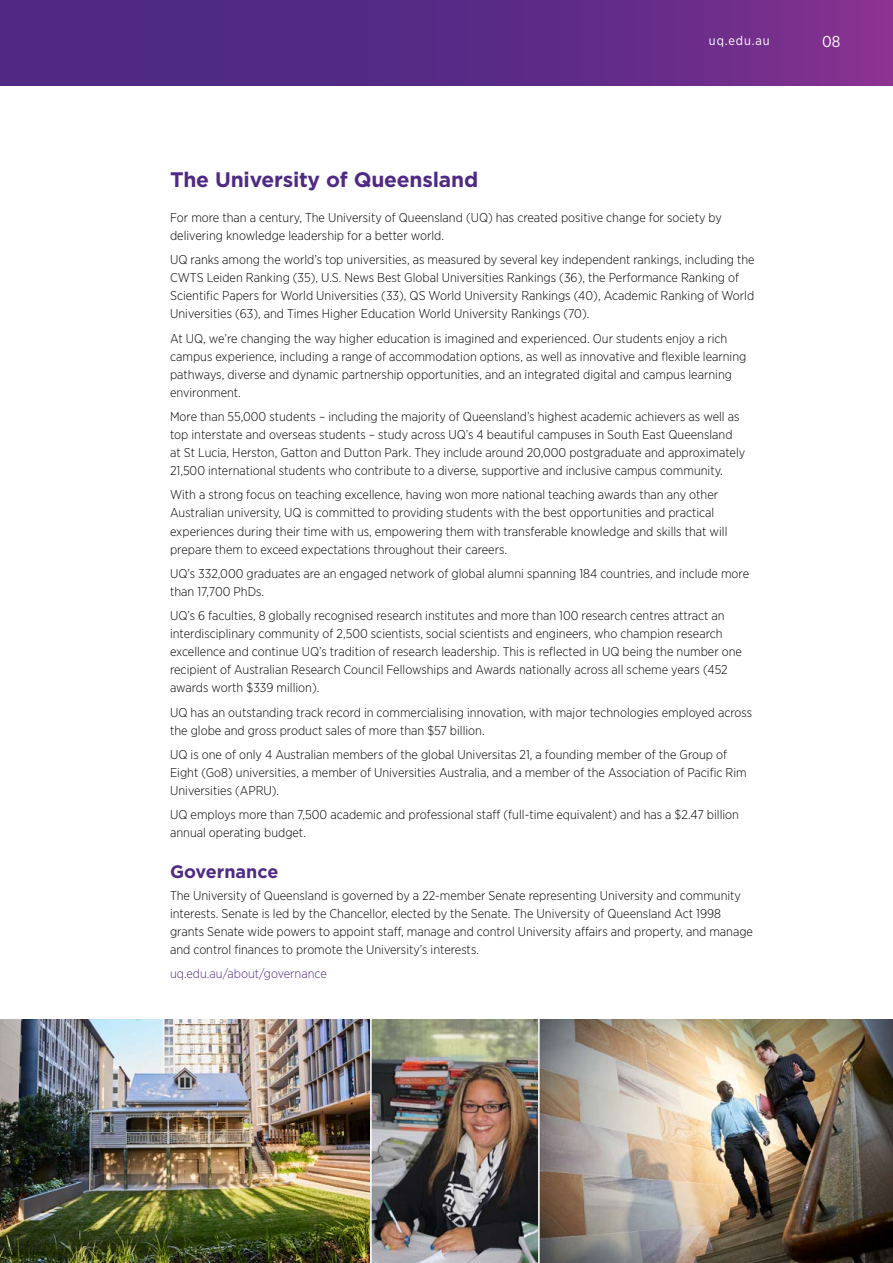
<style>
.page{position:relative;width:893px;height:1263px;background:#fff}
.page>*{position:absolute;margin:0;border:0;box-sizing:border-box;transform-origin:0 0}
.t1{font:700 21px "Gotham";letter-spacing:-.01em;color:#4f2a84}
.t2{font:700 18px "Gotham";color:#4f2a84}
.t3{font:15.75px "Gotham Narrow";color:#fff}
.t4{font:300 12.75px/18px "Gotham Narrow";color:#000}
.t5{font:300 12.75px "Gotham Narrow";color:#4f2a84}
.t6{font:12.75px "Gotham Narrow";letter-spacing:.07em;color:#fff}
</style>
<div class="page">
<svg style="left:0;top:0;width:893px;height:85px"></svg>
<img style="left:0;top:1019px;width:893px;height:244px">
<hr style="left:370px;top:1012px;width:2px;height:251px;background:#fff">
<hr style="left:538px;top:1012px;width:2px;height:251px;background:#fff">
<p class="t6" style="left:709px;top:33px;width:62px">uq.edu.au</p>
<p class="t3" style="left:822px;top:32px;width:20px">08</p>
<h1 class="t1" style="left:170px;top:166px;width:310px">The University of Queensland</h1>
<p class="t4" style="left:170px;top:208px;width:553px">For more than a century, The University of Queensland (UQ) has created positive change for society by delivering knowledge leadership for a better world.</p>
<p class="t4" style="left:170px;top:250px;width:586px">UQ ranks among the world’s top universities, as measured by several key independent rankings, including the CWTS Leiden Ranking (35), U.S. News Best Global Universities Rankings (36), the Performance Ranking of Scientific Papers for World Universities (33), QS World University Rankings (40), Academic Ranking of World Universities (63), and Times Higher Education World University Rankings (70).</p>
<p class="t4" style="left:170px;top:329px;width:578px">At UQ, we’re changing the way higher education is imagined and experienced. Our students enjoy a rich campus experience, including a range of accommodation options, as well as innovative and flexible learning pathways, diverse and dynamic partnership opportunities, and an integrated digital and campus learning environment.</p>
<p class="t4" style="left:170px;top:407px;width:577px">More than 55,000 students – including the majority of Queensland’s highest academic achievers as well as top interstate and overseas students – study across UQ’s 4 beautiful campuses in South East Queensland at St Lucia, Herston, Gatton and Dutton Park. They include around 20,000 postgraduate and approximately 21,500 international students who contribute to a diverse, supportive and inclusive campus community.</p>
<p class="t4" style="left:170px;top:486px;width:559px">With a strong focus on teaching excellence, having won more national teaching awards than any other Australian university, UQ is committed to providing students with the best opportunities and practical experiences during their time with us, empowering them with transferable knowledge and skills that will prepare them to exceed expectations throughout their careers.</p>
<p class="t4" style="left:170px;top:564px;width:581px">UQ’s 332,000 graduates are an engaged network of global alumni spanning 184 countries, and include more than 17,700 PhDs.</p>
<p class="t4" style="left:170px;top:606px;width:573px">UQ’s 6 faculties, 8 globally recognised research institutes and more than 100 research centres attract an interdisciplinary community of 2,500 scientists, social scientists and engineers, who champion research excellence and continue UQ’s tradition of research leadership. This is reflected in UQ being the number one recipient of Australian Research Council Fellowships and Awards nationally across all scheme years (452 awards worth $339 million).</p>
<p class="t4" style="left:170px;top:703px;width:584px">UQ has an outstanding track record in commercialising innovation, with major technologies employed across the globe and gross product sales of more than $57 billion.</p>
<p class="t4" style="left:170px;top:745px;width:578px">UQ is one of only 4 Australian members of the global Universitas 21, a founding member of the Group of<br>Eight (Go8) universities, a member of Universities Australia, and a member of the Association of Pacific Rim<br>Universities (APRU).</p>
<p class="t4" style="left:170px;top:806px;width:570px">UQ employs more than 7,500 academic and professional staff (full-time equivalent) and has a $2.47 billion annual operating budget.</p>
<h2 class="t2" style="left:170px;top:859px;width:110px">Governance</h2>
<p class="t4" style="left:170px;top:886px;width:584px">The University of Queensland is governed by a 22-member Senate representing University and community interests. Senate is led by the Chancellor, elected by the Senate. The University of Queensland Act 1998 grants Senate wide powers to appoint staff, manage and control University affairs and property, and manage and control finances to promote the University’s interests.</p>
<p class="t5" style="left:170px;top:966px;width:158px">uq.edu.au/about/governance</p>
</div>
